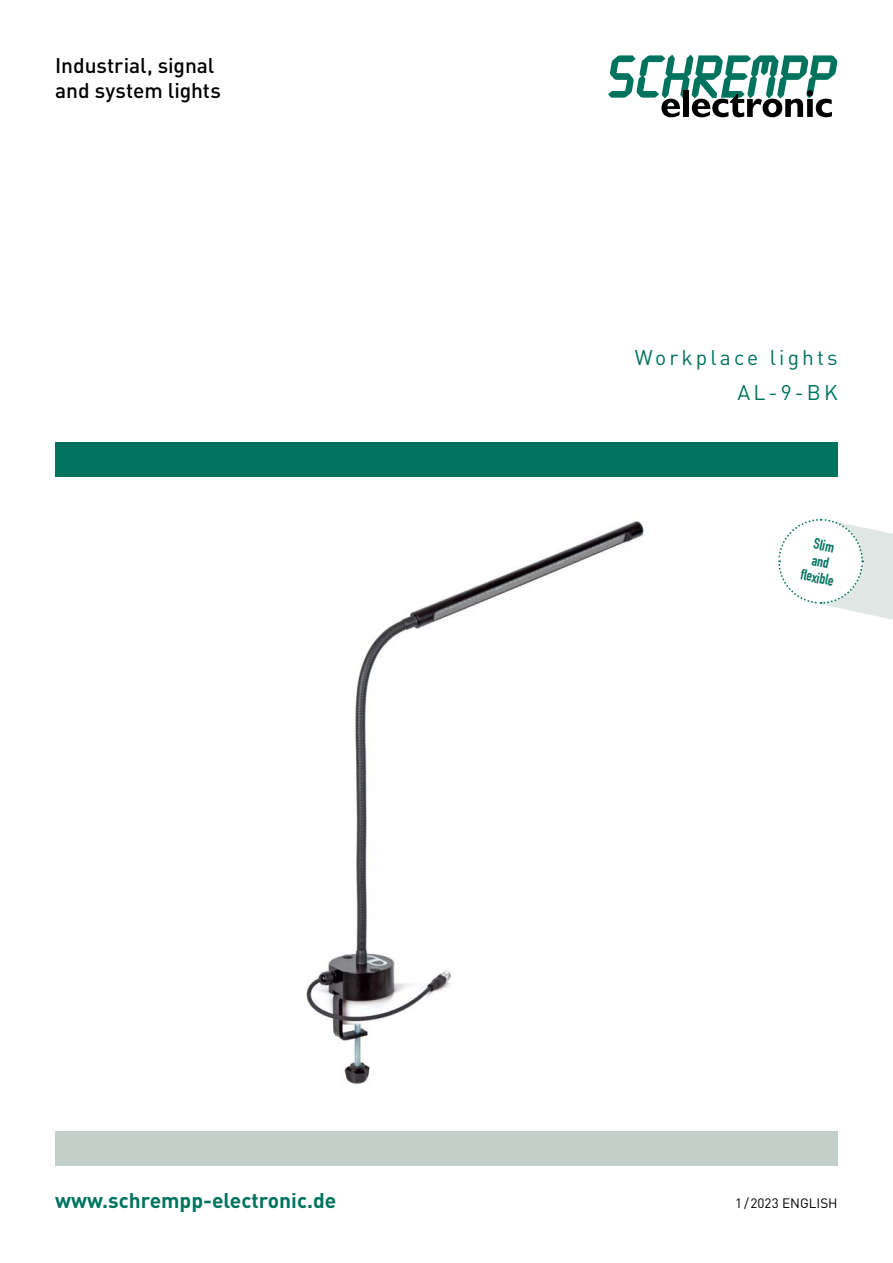
<style>
.page{position:relative;width:893px;height:1263px;background:#fff}
.page>*{position:absolute;margin:0;border:0;box-sizing:border-box;transform-origin:0 0}
.t1{font:500 21px/25.2px "DIN";letter-spacing:-.005em;color:#000}
.t2{font:700 21px "DIN";color:#00735f}
.t3{font:21px/34.2px "DIN";letter-spacing:.15em;color:#00735f;text-align:right}
.t4{font:700 15px/16.5px "DIN Condensed";color:#00735f;text-align:center}
.t5{font:13.5px "DIN";color:#000}
</style>
<div class="page">
<svg style="left:608px;top:55px;width:229px;height:62px"></svg>
<div style="left:55px;top:442px;width:783px;height:34px;background:#00735f"></div>
<div style="left:55px;top:1131px;width:783px;height:34px;background:#c3cfc9"></div>
<img style="left:306px;top:520px;width:338px;height:564px">
<svg style="left:778px;top:518px;width:115px;height:102px"></svg>
<p class="t1" style="left:55px;top:52px;width:167px">Industrial, signal and system lights</p>
<p class="t3" style="left:635px;top:340px;width:204px">Workplace lights<br>AL-9-BK</p>
<p class="t4" style="left:809px;top:534px;width:35px;rotate:12deg">Slim and<br>fl exible</p>
<p class="t2" style="left:55px;top:1186px;width:283px">www.schrempp-electronic.de</p>
<p class="t5" style="left:735px;top:1194px;width:104px">1 / 2023 ENGLISH</p>
</div>
